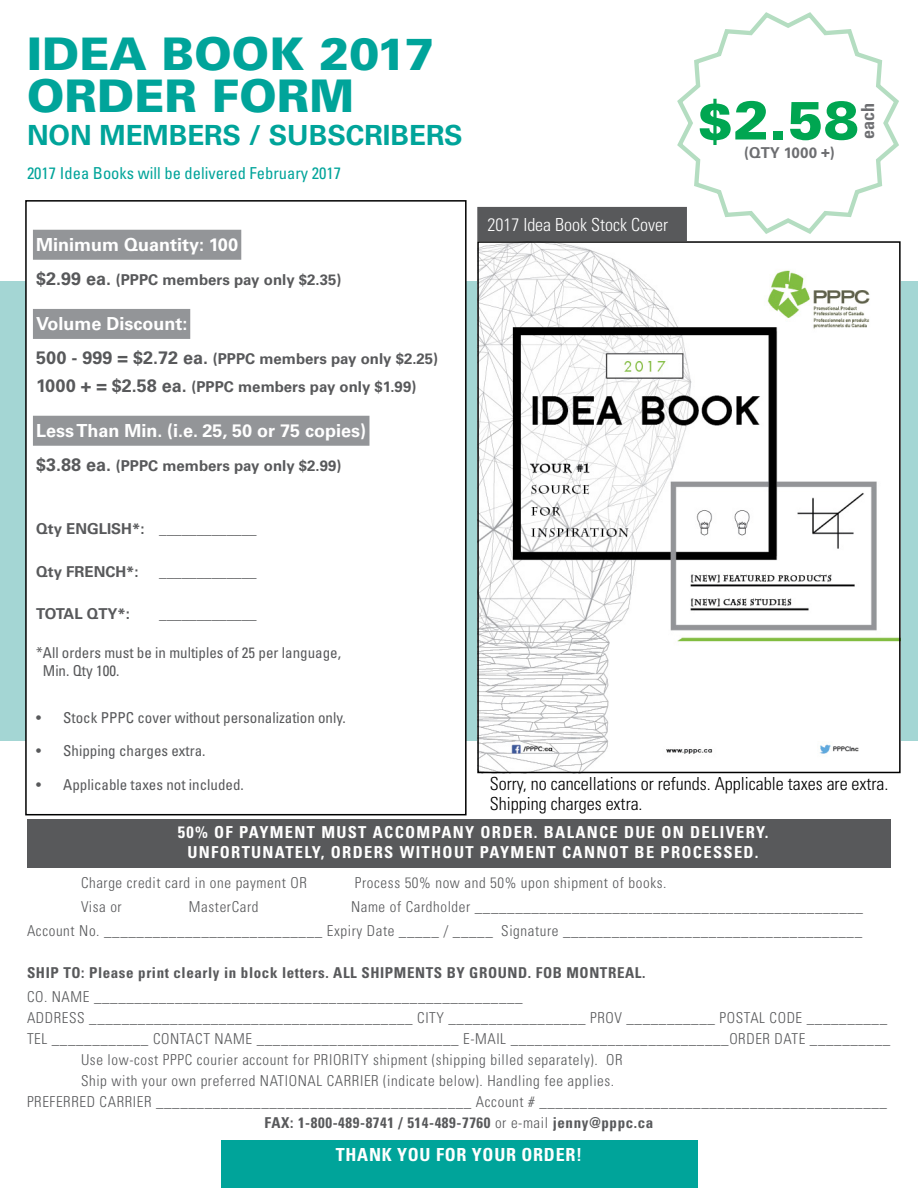
<style>
.page{position:relative;width:918px;height:1188px;background:#fff}
.page>*{position:absolute;margin:0;border:0;box-sizing:border-box;transform-origin:0 0}
.t1{font:900 54px "Univers";color:#00a651}
.t2{font:900 45px/42px "Univers";color:#00a49a}
.t3{font:700 27.75px "Univers";color:#00a49a}
.t4{font:300 condensed 18px/19.8px "Univers";color:#000}
.t5{font:700 18px "Univers";color:#fff}
.t6{font:300 condensed 18px "Univers";color:#fff}
.t7{font:700 condensed 18px "Univers";letter-spacing:.04em;color:#fff}
.t8{font:700 condensed 18px "Univers";color:#6d6e71}
.t9{font:700 condensed 16.5px/19.8px "Univers";letter-spacing:.08em;color:#fff;text-align:center}
.t10{font:condensed 16.5px "Univers";color:#00a49a}
.t11{font:300 condensed 15px/24px "Univers";letter-spacing:.04em;color:#58595b;text-align:right}
.t12{font:700 15px/27.6px "Univers";color:#58595b}
.t13{font:condensed 15px/18.6px "Univers";color:#58595b}
.t14{font:700 condensed 15px "Univers";letter-spacing:.04em;color:#58595b}
.t15{font:700 15px "Univers";color:#6d6e71}
.t16{font:700 15px "Univers";letter-spacing:-.03em;color:#58595b}
.s1{font-size:18px}
.s2{font-weight:300}
</style>
<div class="page">
<div style="left:0;top:281px;width:918px;height:460px;background:#a4d6d4"></div>
<svg style="left:674px;top:12px;width:225px;height:222px"></svg>
<div style="left:27px;top:819px;width:864px;height:48px;background:#58595b"></div>
<div style="left:221px;top:1140px;width:476px;height:48px;background:#00a49a"></div>
<div style="left:25px;top:200px;width:442px;height:616px;background:#fff"></div>
<div style="left:33px;top:230px;width:208px;height:30px;background:#939598"></div>
<div style="left:33px;top:309px;width:157px;height:30px;background:#939598"></div>
<div style="left:33px;top:416px;width:336px;height:30px;background:#939598"></div>
<div style="left:477px;top:207px;width:210px;height:34px;background:#58595b"></div>
<img style="left:480px;top:244px;width:418px;height:526px">
<div style="left:477px;top:241px;width:424px;height:532px;border:2px solid #000"></div>
<h2 class="t2" style="left:27px;top:33px;width:409px">IDEA BOOK 2017<br>ORDER FORM</h2>
<h3 class="t3" style="left:27px;top:119px;width:437px">NON MEMBERS / SUBSCRIBERS</h3>
<p class="t10" style="left:27px;top:162px;width:316px">2017 Idea Books will be delivered February 2017</p>
<p class="t5" style="left:36px;top:234px;width:203px">Minimum Quantity: 100</p>
<p class="t12" style="left:36px;top:266px;width:307px"><span class="s1">$2.99 ea.</span> (PPPC members pay only $2.35)</p>
<p class="t5" style="left:36px;top:313px;width:153px">Volume Discount:</p>
<p class="t12" style="left:36px;top:345px;width:404px"><span class="s1">500 - 999 = $2.72 ea.</span> (PPPC members pay only $2.25)<br><span class="s1">1000 + = $2.58 ea.</span> (PPPC members pay only $1.99)</p>
<p class="t5" style="left:36px;top:420px;width:332px">Less Than Min. (i.e. 25, 50 or 75 copies)</p>
<p class="t12" style="left:36px;top:452px;width:307px"><span class="s1">$3.88 ea.</span> (PPPC members pay only $2.99)</p>
<p class="t6" style="left:487px;top:214px;width:182px">2017 Idea Book Stock Cover</p>
<h1 class="t1" style="left:697px;top:86px;width:164px">$2.58</h1>
<p class="t8" style="left:857px;top:139px;width:37px;rotate:-90deg">each</p>
<p class="t15" style="left:744px;top:144px;width:92px">(QTY 1000 +)</p>
<p class="t12" style="left:36px;top:515px;width:222px">Qty ENGLISH*: _____________</p>
<p class="t12" style="left:36px;top:558px;width:104px">Qty FRENCH*:</p>
<p class="t12" style="left:159px;top:558px;width:99px">_____________</p>
<p class="t16" style="left:36px;top:605px;width:95px">TOTAL QTY*:</p>
<p class="t12" style="left:159px;top:600px;width:99px">_____________</p>
<p class="t13" style="left:43px;top:643px;width:300px;text-indent:-7px">*All orders must be in multiples of 25 per language,<br>Min. Qty 100.</p>
<p class="t13" style="left:36px;top:708px;width:311px">• Stock PPPC cover without personalization only.</p>
<p class="t13" style="left:36px;top:741px;width:171px">• Shipping charges extra.</p>
<p class="t13" style="left:36px;top:775px;width:209px">• Applicable taxes not included.</p>
<p class="t4" style="left:490px;top:774px;width:400px">Sorry, no cancellations or refunds. Applicable taxes are extra.<br>Shipping charges extra.</p>
<p class="t9" style="left:178px;top:822px;width:592px">50% OF PAYMENT MUST ACCOMPANY ORDER. BALANCE DUE ON DELIVERY.<br>UNFORTUNATELY, ORDERS WITHOUT PAYMENT CANNOT BE PROCESSED.</p>
<p class="t11" style="left:81px;top:870px;width:227px">Charge credit card in one payment OR</p>
<p class="t11" style="left:355px;top:870px;width:313px">Process 50% now and 50% upon shipment of books.</p>
<p class="t11" style="left:81px;top:894px;width:42px">Visa or</p>
<p class="t11" style="left:189px;top:894px;width:71px">MasterCard</p>
<p class="t11" style="left:27px;top:894px;width:838px">Name of Cardholder ________________________________________________<br>Account No. ___________________________ Expiry Date _____ / _____ Signature _____________________________________</p>
<p class="t14" style="left:27px;top:963px;width:620px">SHIP TO: Please print clearly in block letters. ALL SHIPMENTS BY GROUND. FOB MONTREAL.</p>
<p class="t11" style="left:27px;top:984px;width:497px">CO. NAME _____________________________________________________</p>
<p class="t11" style="left:27px;top:1005px;width:862px">ADDRESS ________________________________________ CITY _________________ PROV ___________ POSTAL CODE __________</p>
<p class="t11" style="left:27px;top:1026px;width:865px">TEL ____________ CONTACT NAME _________________________ E-MAIL ___________________________ORDER DATE __________</p>
<p class="t11" style="left:81px;top:1047px;width:543px">Use low-cost PPPC courier account for PRIORITY shipment (shipping billed separately). OR</p>
<p class="t11" style="left:81px;top:1068px;width:535px">Ship with your own preferred NATIONAL CARRIER (indicate below). Handling fee applies.</p>
<p class="t11" style="left:27px;top:1089px;width:862px">PREFERRED CARRIER _______________________________________ Account # ___________________________________________</p>
<p class="t14" style="left:265px;top:1113px;width:390px">FAX: 1-800-489-8741 / 514-489-7760 <span class="s2">or e-mail</span> jenny@pppc.ca</p>
<p class="t7" style="left:336px;top:1144px;width:248px">THANK YOU FOR YOUR ORDER!</p>
</div>
